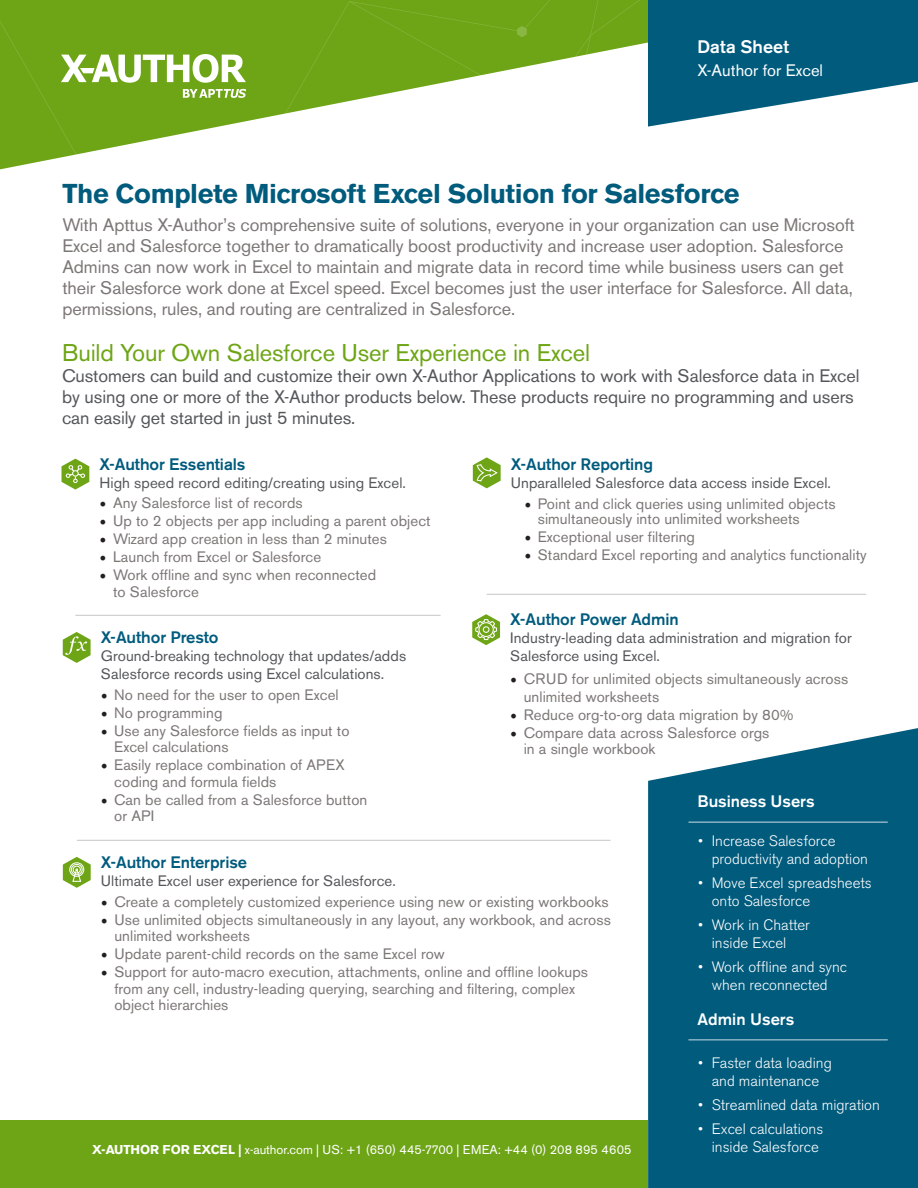
<style>
.page{position:relative;width:918px;height:1188px;background:#fff}
.page>*{position:absolute;margin:0;border:0;box-sizing:border-box;transform-origin:0 0}
.t1{font:700 27px "Akzidenz Grotesk BE";letter-spacing:-.015em;color:#005b7d}
.t2{font:24px "Akzidenz Grotesk BE";letter-spacing:-.005em;color:#6ea516}
.t3{font:18px/21px "Akzidenz Grotesk BE";letter-spacing:-.005em;color:#7c7775}
.t4{font:18px/21px "Akzidenz Grotesk BE";letter-spacing:-.005em;color:#54575a}
.t5{font:500 18px "Akzidenz Grotesk BE";color:#fff}
.t6{font:500 16.5px "Akzidenz Grotesk BE";letter-spacing:-.005em;color:#005b7d}
.t7{font:500 16.5px "Akzidenz Grotesk BE";letter-spacing:-.005em;color:#fff}
.t8{font:16.5px "Akzidenz Grotesk BE";color:#fff}
.t9{font:15px/16.5px "Akzidenz Grotesk BE";letter-spacing:.005em;color:#7c7775}
.t10{font:15px/18px "Akzidenz Grotesk BE";letter-spacing:.005em;color:#54575a}
.t11{font:300 15px/18px "Akzidenz Grotesk BE";color:#fff}
.t12{font:12.75px "Akzidenz Grotesk BE";letter-spacing:-.005em;color:#fff}
.s1{font-family:"Minion Pro";font-size:18px;color:#231f20}
.s2{font-weight:700}
</style>
<div class="page">
<svg style="left:246px;top:0;width:402px;height:122px"></svg>
<div style="left:648px;top:0;width:270px;height:128px;background:#005b7d"></div>
<svg style="left:639px;top:82px;width:279px;height:46px"></svg>
<svg style="left:0;top:0;width:246px;height:170px"></svg>
<svg style="left:648px;top:728px;width:270px;height:460px;fill:#005b7d"></svg>
<hr style="left:688px;top:822px;width:200px;height:1px;background:#fff">
<div style="left:0;top:1120px;width:648px;height:68px;background:#6ea516"></div>
<hr style="left:688px;top:1040px;width:200px;height:1px;background:#fff">
<svg style="left:62px;top:459px;width:27px;height:31px"></svg>
<svg style="left:473px;top:457px;width:28px;height:31px"></svg>
<svg style="left:472px;top:614px;width:28px;height:31px"></svg>
<svg style="left:63px;top:632px;width:28px;height:31px"></svg>
<svg style="left:63px;top:857px;width:28px;height:31px"></svg>
<hr style="left:75px;top:615px;width:366px;height:1px;background:#8a8c8f">
<hr style="left:487px;top:594px;width:379px;height:1px;background:#8a8c8f">
<hr style="left:77px;top:840px;width:534px;height:1px;background:#8a8c8f">
<p class="t5" style="left:698px;top:36px;width:93px">Data Sheet</p>
<p class="t8" style="left:698px;top:60px;width:127px">X-Author for Excel</p>
<p class="t1" style="left:62px;top:178px;width:679px">The Complete Microsoft Excel Solution for Salesforce</p>
<p class="t3" style="left:62px;top:215px;width:794px">With Apttus X-Author’s comprehensive suite of solutions, everyone in your organization can use Microsoft Excel and Salesforce together to dramatically boost productivity and increase user adoption. Salesforce Admins can now work in Excel to maintain and migrate data in record time while business users can get their Salesforce work done at Excel speed. Excel becomes just the user interface for Salesforce. All data, permissions, rules, and routing are centralized in Salesforce.</p>
<p class="t2" style="left:62px;top:338px;width:530px">Build Your Own Salesforce User Experience in Excel</p>
<p class="t4" style="left:62px;top:365px;width:799px">Customers can build and customize their own X-Author Applications to work with Salesforce data in Excel by using one or more of the X-Author products below. These products require no programming and users can easily get started in just 5 minutes.</p>
<p class="t6" style="left:100px;top:454px;width:147px">X-Author Essentials</p>
<p class="t10" style="left:100px;top:474px;width:308px">High speed record editing/creating using Excel.</p>
<p class="t9" style="left:100px;top:495px;width:205px"><span class="s1">•</span> Any Salesforce list of records</p>
<p class="t9" style="left:100px;top:513px;width:333px"><span class="s1">•</span> Up to 2 objects per app including a parent object</p>
<p class="t9" style="left:100px;top:531px;width:289px"><span class="s1">•</span> Wizard app creation in less than 2 minutes</p>
<p class="t9" style="left:100px;top:549px;width:223px"><span class="s1">•</span> Launch from Excel or Salesforce</p>
<p class="t9" style="left:113px;top:567px;width:265px;text-indent:-14px"><span class="s1">•</span> Work offline and sync when reconnected to Salesforce</p>
<p class="t6" style="left:511px;top:454px;width:144px">X-Author Reporting</p>
<p class="t10" style="left:511px;top:474px;width:322px">Unparalleled Salesforce data access inside Excel.</p>
<p class="t9" style="left:538px;top:496px;width:299px;line-height:15px;text-indent:-14px"><span class="s1">•</span> Point and click queries using unlimited objects simultaneously into unlimited worksheets</p>
<p class="t9" style="left:524px;top:528px;width:172px"><span class="s1">•</span> Exceptional user filtering</p>
<p class="t9" style="left:524px;top:546px;width:344px"><span class="s1">•</span> Standard Excel reporting and analytics functionality</p>
<p class="t6" style="left:510px;top:610px;width:170px">X-Author Power Admin</p>
<p class="t10" style="left:510px;top:629px;width:343px">Industry-leading data administration and migration for<br>Salesforce using Excel.</p>
<p class="t9" style="left:524px;top:669px;width:326px;line-height:18px;text-indent:-14px"><span class="s1">•</span> CRUD for unlimited objects simultaneously across unlimited worksheets</p>
<p class="t9" style="left:510px;top:706px;width:285px"><span class="s1">•</span> Reduce org-to-org data migration by 80%</p>
<p class="t9" style="left:524px;top:724px;width:247px;text-indent:-14px"><span class="s1">•</span> Compare data across Salesforce orgs in a single workbook</p>
<p class="t6" style="left:101px;top:627px;width:119px">X-Author Presto</p>
<p class="t10" style="left:101px;top:647px;width:307px">Ground-breaking technology that updates/adds<br>Salesforce records using Excel calculations.</p>
<p class="t9" style="left:101px;top:686px;width:239px"><span class="s1">•</span> No need for the user to open Excel</p>
<p class="t9" style="left:101px;top:704px;width:123px"><span class="s1">•</span> No programming</p>
<p class="t9" style="left:114px;top:722px;width:237px;text-indent:-14px"><span class="s1">•</span> Use any Salesforce fields as input to<br>Excel calculations</p>
<p class="t9" style="left:114px;top:757px;width:232px;text-indent:-14px"><span class="s1">•</span> Easily replace combination of APEX coding and formula fields</p>
<p class="t9" style="left:114px;top:791px;width:255px;text-indent:-14px"><span class="s1">•</span> Can be called from a Salesforce button or API</p>
<p class="t6" style="left:101px;top:852px;width:148px">X-Author Enterprise</p>
<p class="t10" style="left:101px;top:872px;width:297px">Ultimate Excel user experience for Salesforce.</p>
<p class="t9" style="left:101px;top:893px;width:509px"><span class="s1">•</span> Create a completely customized experience using new or existing workbooks</p>
<p class="t9" style="left:114px;top:911px;width:498px;text-indent:-14px"><span class="s1">•</span> Use unlimited objects simultaneously in any layout, any workbook, and across unlimited worksheets</p>
<p class="t9" style="left:101px;top:946px;width:346px"><span class="s1">•</span> Update parent-child records on the same Excel row</p>
<p class="t9" style="left:114px;top:964px;width:475px;text-indent:-14px"><span class="s1">•</span> Support for auto-macro execution, attachments, online and offline lookups from any cell, industry-leading querying, searching and filtering, complex object hierarchies</p>
<p class="t7" style="left:698px;top:791px;width:119px">Business Users</p>
<p class="t11" style="left:712px;top:832px;width:158px;text-indent:-14px">• Increase Salesforce productivity and adoption</p>
<p class="t11" style="left:712px;top:874px;width:162px;text-indent:-14px">• Move Excel spreadsheets onto Salesforce</p>
<p class="t11" style="left:712px;top:916px;width:100px;text-indent:-14px">• Work in Chatter inside Excel</p>
<p class="t11" style="left:698px;top:958px;width:150px;text-align:center">• Work offline and sync when reconnected</p>
<p class="t7" style="left:698px;top:1009px;width:98px">Admin Users</p>
<p class="t12" style="left:92px;top:1142px;width:541px"><span class="s2">X-AUTHOR FOR EXCEL |</span> x-author.com | US: +1 (650) 445-7700 | EMEA: +44 (0) 208 895 4605</p>
<p class="t11" style="left:698px;top:1054px;width:135px;text-align:center">• Faster data loading and maintenance</p>
<p class="t11" style="left:698px;top:1096px;width:183px">• Streamlined data migration</p>
<p class="t11" style="left:698px;top:1120px;width:127px;text-align:right">• Excel calculations inside Salesforce</p>
</div>
